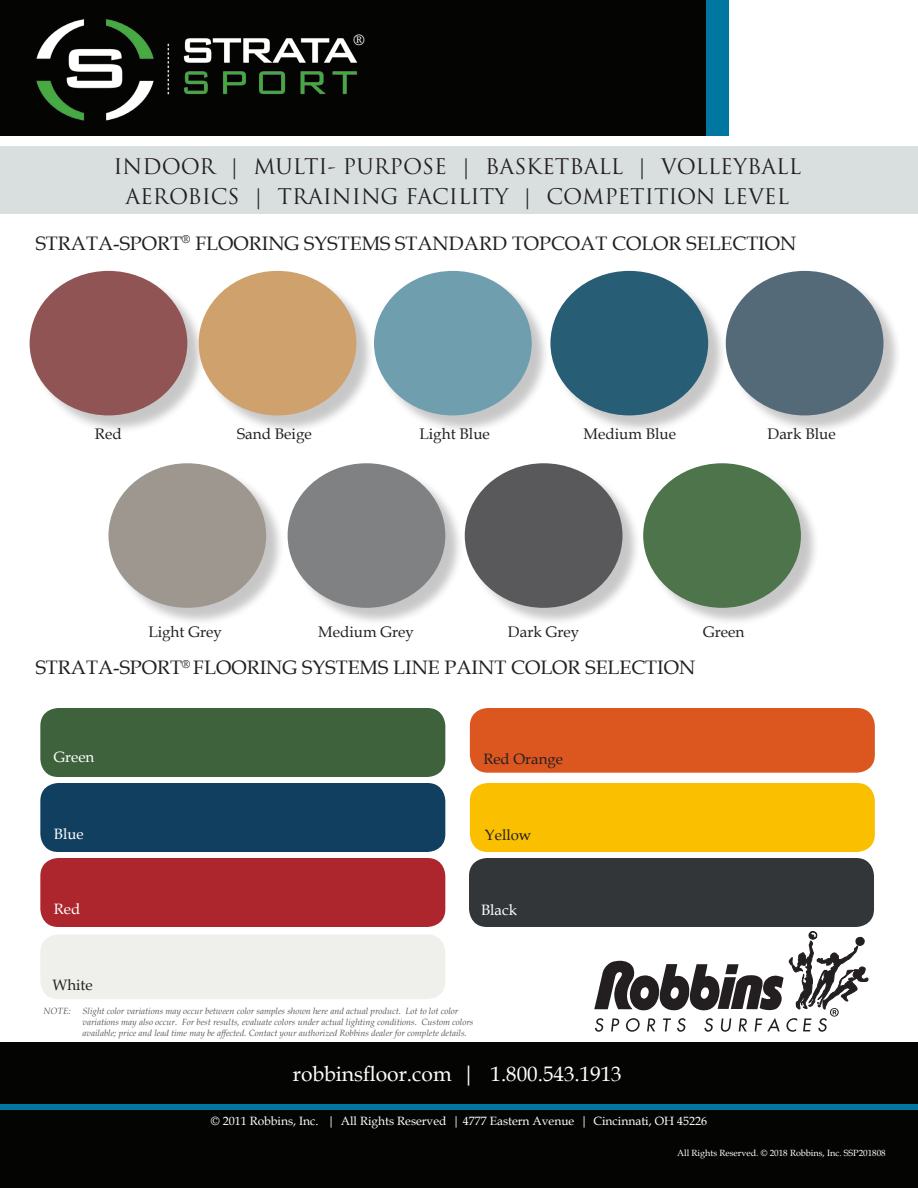
<style>
.page{position:relative;width:918px;height:1188px;background:#fff}
.page>*{position:absolute;margin:0;border:0;box-sizing:border-box;transform-origin:0 0}
.t1{font:21px "Trajan Pro";color:#231f20}
.t2{font:21px "Book Antiqua";color:#fff}
.t3{font:19.5px "Book Antiqua";color:#231f20}
.t4{font:15.3px "Book Antiqua";color:#231f20}
.t5{font:15px "Book Antiqua";color:#231f20}
.t6{font:15px "Book Antiqua";color:#fff}
.t7{font:12px "Book Antiqua";color:#fff}
.t8{font:italic 9px/10.8px "Book Antiqua";color:#57585a}
.t9{font:9px "Book Antiqua";color:#fff}
</style>
<div class="page">
<div style="left:0;top:1043px;width:918px;height:145px;background:#040503"></div>
<div style="left:0;top:1104px;width:918px;height:5px;background:#0077a0"></div>
<svg style="left:594px;top:932px;width:274px;height:100px"></svg>
<div style="left:32px;top:273px;width:174px;height:161px;background:#231f20;opacity:.25"></div>
<div style="left:30px;top:271px;width:157px;height:144px;background:#915454;border-radius:50%"></div>
<div style="left:728px;top:273px;width:174px;height:161px;background:#231f20;opacity:.25"></div>
<div style="left:726px;top:271px;width:158px;height:144px;background:#556a78;border-radius:50%"></div>
<div style="left:553px;top:273px;width:174px;height:161px;background:#231f20;opacity:.25"></div>
<div style="left:550px;top:271px;width:158px;height:144px;background:#275d75;border-radius:50%"></div>
<div style="left:201px;top:273px;width:174px;height:161px;background:#231f20;opacity:.25"></div>
<div style="left:199px;top:271px;width:157px;height:144px;background:#cfa16d;border-radius:50%"></div>
<div style="left:290px;top:466px;width:174px;height:160px;background:#231f20;opacity:.25"></div>
<div style="left:288px;top:463px;width:157px;height:145px;background:#808182;border-radius:50%"></div>
<div style="left:376px;top:273px;width:174px;height:161px;background:#231f20;opacity:.25"></div>
<div style="left:374px;top:271px;width:158px;height:144px;background:#6f9eaf;border-radius:50%"></div>
<div style="left:645px;top:466px;width:174px;height:160px;background:#231f20;opacity:.25"></div>
<div style="left:643px;top:463px;width:158px;height:145px;background:#4d744b;border-radius:50%"></div>
<div style="left:111px;top:466px;width:174px;height:160px;background:#231f20;opacity:.25"></div>
<div style="left:108px;top:463px;width:158px;height:145px;background:#9e9790;border-radius:50%"></div>
<div style="left:467px;top:466px;width:174px;height:160px;background:#231f20;opacity:.25"></div>
<div style="left:465px;top:463px;width:158px;height:145px;background:#59585a;border-radius:50%"></div>
<div style="left:40px;top:934px;width:405px;height:65px;background:#eff0ec;border-radius:18px"></div>
<div style="left:469px;top:858px;width:405px;height:69px;background:#323639;border-radius:18px"></div>
<div style="left:470px;top:783px;width:405px;height:69px;background:#fac000;border-radius:18px"></div>
<div style="left:470px;top:708px;width:405px;height:65px;background:#dc5620;border-radius:18px"></div>
<div style="left:40px;top:858px;width:405px;height:69px;background:#ad262e;border-radius:18px"></div>
<div style="left:40px;top:783px;width:405px;height:69px;background:#113f60;border-radius:18px"></div>
<div style="left:40px;top:708px;width:405px;height:69px;background:#3e623b;border-radius:18px"></div>
<div style="left:0;top:147px;width:918px;height:67px;background:#d9dfdf"></div>
<div style="left:22px;top:0;width:707px;height:135px;background:#0077a0"></div>
<div style="left:0;top:0;width:705px;height:135px;background:#040503"></div>
<img style="left:36px;top:19px;width:322px;height:102px">
<p class="t6" style="left:354px;top:30px;width:13px">®</p>
<p class="t1" style="left:113px;top:153px;width:689px">INDOOR | MULTI- PURPOSE | BASKETBALL | VOLLEYBALL</p>
<p class="t1" style="left:125px;top:183px;width:665px">AEROBICS | TRAINING FACILITY | COMPETITION LEVEL</p>
<p class="t3" style="left:36px;top:230px;width:762px">STRATA-SPORT<sup>®</sup> FLOORING SYSTEMS STANDARD TOPCOAT COLOR SELECTION</p>
<p class="t4" style="left:95px;top:423px;width:28px">Red</p>
<p class="t4" style="left:237px;top:423px;width:76px">Sand Beige</p>
<p class="t4" style="left:584px;top:423px;width:94px">Medium Blue</p>
<p class="t4" style="left:768px;top:423px;width:70px">Dark Blue</p>
<p class="t4" style="left:420px;top:423px;width:72px">Light Blue</p>
<p class="t4" style="left:318px;top:622px;width:97px">Medium Grey</p>
<p class="t4" style="left:148px;top:622px;width:75px">Light Grey</p>
<p class="t4" style="left:508px;top:622px;width:73px">Dark Grey</p>
<p class="t4" style="left:703px;top:622px;width:43px">Green</p>
<p class="t3" style="left:36px;top:654px;width:661px">STRATA-SPORT<sup>®</sup> FLOORING SYSTEMS LINE PAINT COLOR SELECTION</p>
<p class="t6" style="left:54px;top:747px;width:42px">Green</p>
<p class="t5" style="left:483px;top:748px;width:81px">Red Orange</p>
<p class="t6" style="left:54px;top:823px;width:31px">Blue</p>
<p class="t5" style="left:485px;top:825px;width:48px">Yellow</p>
<p class="t6" style="left:54px;top:898px;width:28px">Red</p>
<p class="t6" style="left:481px;top:900px;width:38px">Black</p>
<p class="t5" style="left:52px;top:975px;width:42px">White</p>
<p class="t8" style="left:44px;top:1005px;width:29px">NOTE:</p>
<p class="t8" style="left:83px;top:1005px;width:392px">Slight color variations may occur between color samples shown here and actual product. Lot to lot color variations may also occur. For best results, evaluate colors under actual lighting conditions. Custom colors available; price and lead time may be affected. Contact your authorized Robbins dealer for complete details.</p>
<p class="t2" style="left:293px;top:1059px;width:331px">robbinsfloor.com | 1.800.543.1913</p>
<p class="t7" style="left:211px;top:1113px;width:498px">© 2011 Robbins, Inc. | All Rights Reserved | 4777 Eastern Avenue | Cincinnati, OH 45226</p>
<p class="t9" style="left:677px;top:1147px;width:210px">All Rights Reserved. © 2018 Robbins, Inc. SSP201808</p>
</div>
